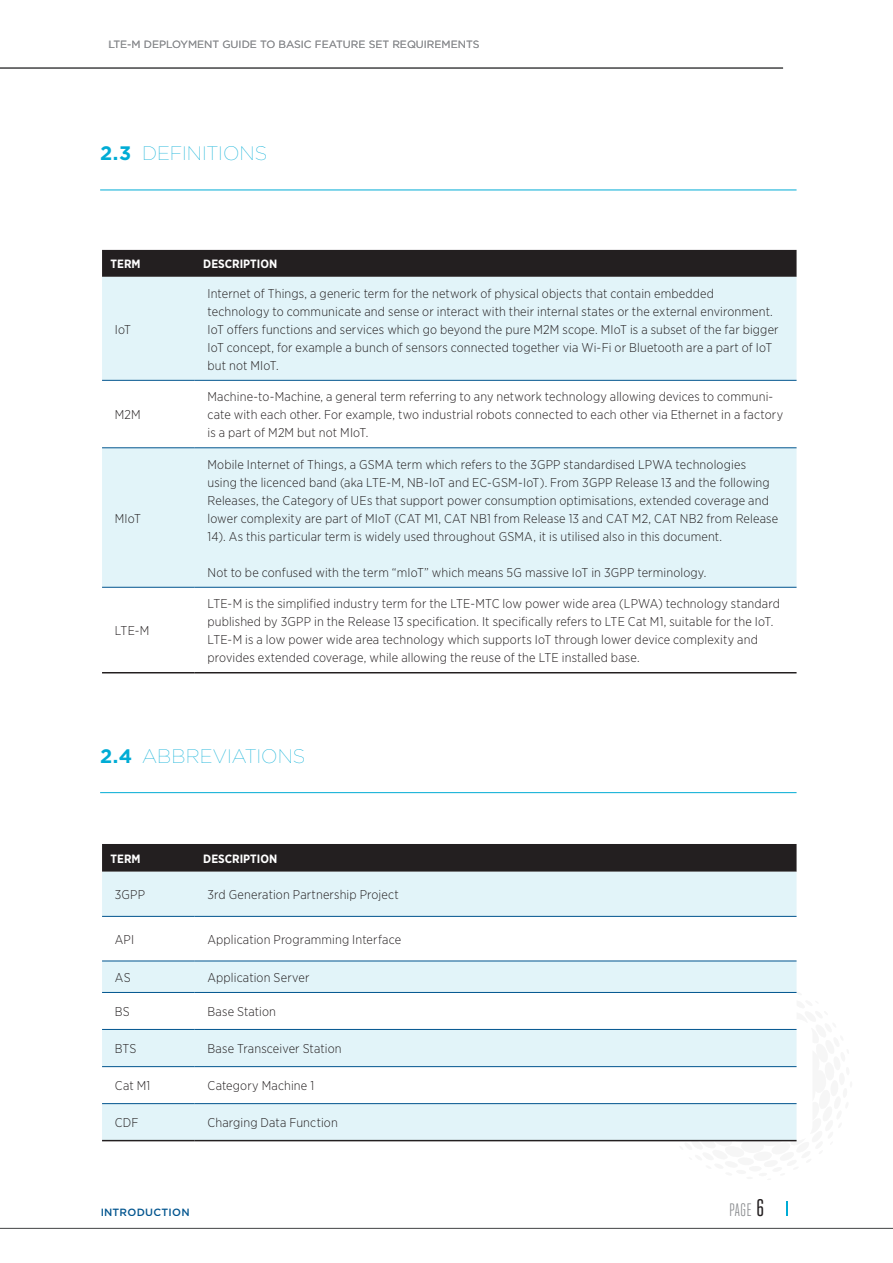
<style>
.page{position:relative;width:893px;height:1263px;background:#fff}
.page>*{position:absolute;margin:0;border:0;box-sizing:border-box;transform-origin:0 0}
.t1{font:100 19.5px "Gotham";color:#00acd5}
.t2{font:18px "Heroic Condensed";color:#8a8c8f}
.t3{font:300 12.75px/18px "Gotham Narrow";letter-spacing:.01em;color:#231f20}
.t4{font:700 12px "Gotham Narrow";color:#fff}
.t5{font:10.5px "Gotham";color:#8a8c8f}
.t6{font:500 10.5px "Gotham";letter-spacing:.03em;color:#00548e}
.s1{font-weight:700}
.s2{font-size:24px;color:#231f20}
</style>
<div class="page">
<hr style="left:0;top:1228px;width:893px;height:1px;background:#414243">
<svg style="left:787px;top:1202px;width:1px;height:14px"></svg>
<hr style="left:0;top:68px;width:783px;height:1px;background:#414243">
<hr style="left:100px;top:190px;width:696px;height:1px;background:#00acd5">
<div style="left:102px;top:250px;width:694px;height:27px;background:#231f20"></div>
<div style="left:102px;top:277px;width:694px;height:103px;background:#e2f4f9"></div>
<div style="left:102px;top:448px;width:694px;height:139px;background:#e2f4f9"></div>
<hr style="left:102px;top:672px;width:93px;height:1px;background:#231f20">
<hr style="left:195px;top:672px;width:601px;height:1px;background:#231f20">
<hr style="left:102px;top:380px;width:93px;height:1px;background:#00548e">
<hr style="left:195px;top:380px;width:601px;height:1px;background:#00548e">
<hr style="left:102px;top:587px;width:93px;height:1px;background:#00548e">
<hr style="left:195px;top:587px;width:601px;height:1px;background:#00548e">
<hr style="left:102px;top:447px;width:93px;height:1px;background:#00548e">
<hr style="left:195px;top:447px;width:601px;height:1px;background:#00548e">
<hr style="left:100px;top:792px;width:696px;height:1px;background:#00acd5">
<div style="left:102px;top:844px;width:694px;height:28px;background:#231f20"></div>
<div style="left:102px;top:872px;width:694px;height:268px;background:#e2f4f9"></div>
<svg style="left:102px;top:917px;width:694px;height:186px"></svg>
<hr style="left:102px;top:960px;width:93px;height:1px;background:#00548e">
<hr style="left:195px;top:960px;width:601px;height:1px;background:#00548e">
<hr style="left:102px;top:992px;width:93px;height:1px;background:#00548e">
<hr style="left:195px;top:992px;width:601px;height:1px;background:#00548e">
<hr style="left:102px;top:1029px;width:93px;height:1px;background:#00548e">
<hr style="left:195px;top:1029px;width:601px;height:1px;background:#00548e">
<hr style="left:102px;top:1066px;width:93px;height:1px;background:#00548e">
<hr style="left:195px;top:1066px;width:601px;height:1px;background:#00548e">
<hr style="left:102px;top:1103px;width:93px;height:1px;background:#00548e">
<hr style="left:195px;top:1103px;width:601px;height:1px;background:#00548e">
<hr style="left:102px;top:916px;width:93px;height:1px;background:#00548e">
<hr style="left:195px;top:916px;width:601px;height:1px;background:#00548e">
<hr style="left:102px;top:1140px;width:93px;height:1px;background:#231f20">
<hr style="left:195px;top:1140px;width:601px;height:1px;background:#231f20">
<p class="t5" style="left:108px;top:38px;width:269px">LTE-M DEPLOYMENT GUIDE TO BASIC FEATURE SET</p>
<p class="t5" style="left:392px;top:38px;width:51px">REQUIREEME</p>
<p class="t5" style="left:458px;top:38px;width:23px">NTS</p>
<h1 class="t1" style="left:100px;top:141px;width:166px"><span class="s1">2.3</span> DEFINITIONS</h1>
<p class="t4" style="left:111px;top:256px;width:32px">TERM</p>
<p class="t4" style="left:203px;top:256px;width:75px">DESCRIPTION</p>
<p class="t3" style="left:115px;top:320px;width:18px">IoT</p>
<p class="t3" style="left:115px;top:405px;width:27px">M2M</p>
<p class="t3" style="left:115px;top:509px;width:28px">MIoT</p>
<p class="t3" style="left:115px;top:621px;width:36px">LTE-M</p>
<p class="t3" style="left:207px;top:284px;width:573px">Internet of Things, a generic term for the network of physical objects that contain embedded technology to communicate and sense or interact with their internal states or the external environment.<br>IoT offers functions and services which go beyond the pure M2M scope. MIoT is a subset of the far bigger IoT concept, for example a bunch of sensors connected together via Wi-Fi or Bluetooth are a part of IoT but not MIoT.</p>
<p class="t3" style="left:207px;top:387px;width:577px">Machine-to-Machine, a general term referring to any network technology allowing devices to communi&shy;cate with each other. For example, two industrial robots connected to each other via Ethernet in a factory is a part of M2M but not MIoT.</p>
<p class="t3" style="left:207px;top:455px;width:572px">Mobile Internet of Things, a GSMA term which refers to the 3GPP standardised LPWA technologies using the licenced band (aka LTE-M, NB-IoT and EC-GSM-IoT). From 3GPP Release 13 and the following Releases, the Category of UEs that support power consumption optimisations, extended coverage and lower complexity are part of MIoT (CAT M1, CAT NB1 from Release 13 and CAT M2, CAT NB2 from Release 14). As this particular term is widely used throughout GSMA, it is utilised also in this document.</p>
<p class="t3" style="left:207px;top:563px;width:501px">Not to be confused with the term “mIoT” which means 5G massive IoT in 3GPP terminology.</p>
<p class="t3" style="left:207px;top:594px;width:574px">LTE-M is the simplified industry term for the LTE-MTC low power wide area (LPWA) technology standard published by 3GPP in the Release 13 specification. It specifically refers to LTE Cat M1, suitable for the IoT.<br>LTE-M is a low power wide area technology which supports IoT through lower device complexity and provides extended coverage, while allowing the reuse of the LTE installed base.</p>
<h1 class="t1" style="left:100px;top:744px;width:204px"><span class="s1">2.4</span> ABBREVIATIONS</h1>
<p class="t4" style="left:111px;top:851px;width:32px">TERM</p>
<p class="t4" style="left:203px;top:851px;width:75px">DESCRIPTION</p>
<p class="t3" style="left:115px;top:885px;width:32px">3GPP</p>
<p class="t3" style="left:207px;top:885px;width:193px">3rd Generation Partnership Project</p>
<p class="t3" style="left:115px;top:930px;width:21px">API</p>
<p class="t3" style="left:207px;top:930px;width:195px">Application Programming Interface</p>
<p class="t3" style="left:115px;top:968px;width:17px">AS</p>
<p class="t3" style="left:207px;top:968px;width:103px">Application Server</p>
<p class="t3" style="left:115px;top:1002px;width:17px">BS</p>
<p class="t3" style="left:207px;top:1002px;width:70px">Base Station</p>
<p class="t3" style="left:115px;top:1039px;width:23px">BTS</p>
<p class="t3" style="left:207px;top:1039px;width:136px">Base Transceiver Station</p>
<p class="t3" style="left:115px;top:1076px;width:37px">Cat M1</p>
<p class="t3" style="left:207px;top:1076px;width:108px">Category Machine 1</p>
<p class="t3" style="left:115px;top:1113px;width:25px">CDF</p>
<p class="t3" style="left:207px;top:1113px;width:132px">Charging Data Function</p>
<p class="t6" style="left:101px;top:1205px;width:91px">INTRODUCTION</p>
<h2 class="t2" style="left:729px;top:1200px;width:37px">PAGE <span class="s2">6</span></h2>
</div>
